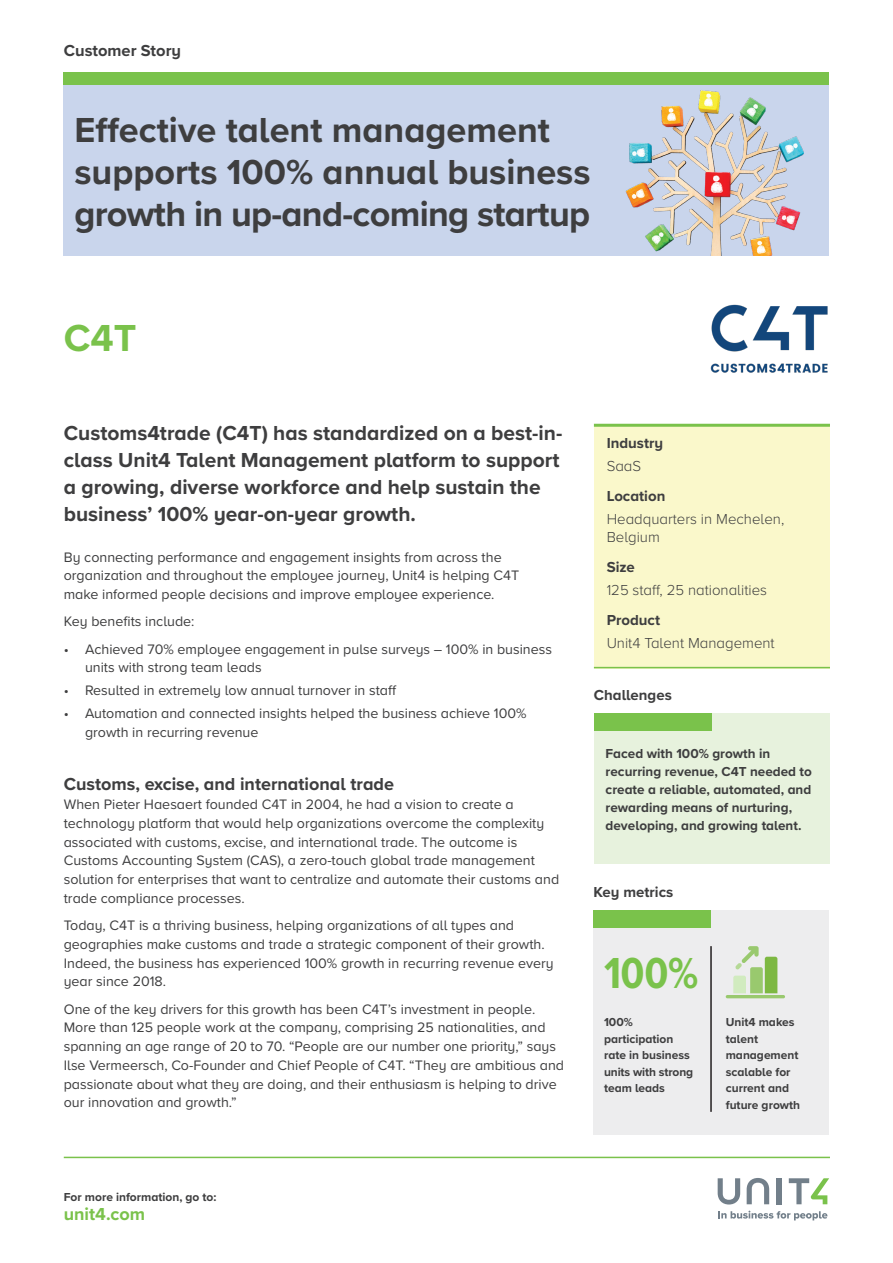
<style>
.page{position:relative;width:893px;height:1263px;background:#fff}
.page>*{position:absolute;margin:0;border:0;box-sizing:border-box;transform-origin:0 0}
.t1{font:700 45px "Proxima Nova Cond";color:#7ac24b}
.Company_name{font:700 39px "Proxima Nova A";color:#7ac24b}
.Main_title{font:700 36px/42px "Proxima Nova A";color:#3e3e3f}
.TXT_introduction{font:700 21px/27px "Proxima Nova A";color:#3e3e3f}
.Subtitle_2{font:700 18px "Proxima Nova A";color:#3e3e3f}
.t2{font:700 18px "Proxima Nova A";color:#7ac24b}
.t3{font:700 16.5px "Proxima Nova A";color:#3e3e3f}
.t4{font:300 15px/18px "Proxima Nova A";color:#3e3e3f}
.t5{font:700 15px "Proxima Nova A";color:#3e3e3f}
.Body_copy{font:14.25px/18.8px "Proxima Nova A";color:#3e3e3f}
.Tabbed_body_copy{font:14.25px/18.8px "Proxima Nova A";color:#3e3e3f}
.Caption_text_Stats{font:700 13.5px/18px "Proxima Nova A";color:#3e3e3f}
.t6{font:700 12px/16.5px "Proxima Nova A";color:#3e3e3f}
</style>
<div class="page">
<div style="left:64px;top:72px;width:765px;height:13px;background:#7ac24b"></div>
<hr style="left:64px;top:1157px;width:766px;height:1px;background:#7ac24b">
<svg style="left:718px;top:1211px;width:109px;height:9px"></svg>
<svg style="left:718px;top:1178px;width:22px;height:26px"></svg>
<svg style="left:747px;top:1178px;width:22px;height:26px"></svg>
<div style="left:777px;top:1178px;width:5px;height:26px;background:#727f8a"></div>
<svg style="left:789px;top:1178px;width:40px;height:26px"></svg>
<div style="left:64px;top:85px;width:765px;height:170px;background:#c9d5ec"></div>
<div style="left:593px;top:910px;width:236px;height:225px;background:#ededee"></div>
<div style="left:593px;top:910px;width:118px;height:17px;background:#7ac24b"></div>
<hr style="left:710px;top:946px;width:2px;height:166px;background:#231f20">
<div style="left:594px;top:424px;width:235px;height:244px;background:#faf8cb"></div>
<hr style="left:594px;top:424px;width:236px;height:3px;background:#7ac24b">
<hr style="left:594px;top:667px;width:236px;height:1px;background:#7ac24b">
<div style="left:594px;top:713px;width:235px;height:150px;background:#e7f2dd"></div>
<div style="left:594px;top:713px;width:117px;height:17px;background:#7ac24b"></div>
<img style="left:710px;top:304px;width:118px;height:69px">
<img style="left:625px;top:90px;width:179px;height:165px">
<svg style="left:733px;top:946px;width:44px;height:47px"></svg>
<hr style="left:726px;top:995px;width:59px;height:3px;background:#99c96e;border-radius:2px">
<p class="t3" style="left:64px;top:38px;width:119px">Customer Story</p>
<p class="Main_title" style="left:74px;top:108px;width:518px">Effective talent management supports 100% annual business growth in up-and-coming startup</p>
<p class="Company_name" style="left:64px;top:309px;width:74px">C4T</p>
<p class="TXT_introduction" style="left:64px;top:419px;width:500px">Customs4trade (C4T) has standardized on a best-in&shy;class Unit4 Talent Management platform to support a growing, diverse workforce and help sustain the business’ 100% year-on-year growth.</p>
<p class="Body_copy" style="left:64px;top:547px;width:457px">By connecting performance and engagement insights from across the organization and throughout the employee journey, Unit4 is helping C4T make informed people decisions and improve employee experience.</p>
<p class="Body_copy" style="left:64px;top:612px;width:132px">Key benefits include:</p>
<p class="Tabbed_body_copy" style="left:85px;top:639px;width:469px;text-indent:-21px">• Achieved 70% employee engagement in pulse surveys – 100% in business units with strong team leads</p>
<p class="Tabbed_body_copy" style="left:64px;top:681px;width:334px">• Resulted in extremely low annual turnover in staff</p>
<p class="Tabbed_body_copy" style="left:85px;top:704px;width:443px;text-indent:-21px">• Automation and connected insights helped the business achieve 100% growth in recurring revenue</p>
<p class="Subtitle_2" style="left:64px;top:771px;width:332px">Customs, excise, and international trade</p>
<p class="Body_copy" style="left:64px;top:794px;width:497px">When Pieter Haesaert founded C4T in 2004, he had a vision to create a technology platform that would help organizations overcome the complexity associated with customs, excise, and international trade. The outcome is Customs Accounting System (CAS), a zero-touch global trade management solution for enterprises that want to centralize and automate their customs and trade compliance processes.</p>
<p class="Body_copy" style="left:64px;top:915px;width:491px">Today, C4T is a thriving business, helping organizations of all types and geographies make customs and trade a strategic component of their growth.<br>Indeed, the business has experienced 100% growth in recurring revenue every year since 2018.</p>
<p class="Body_copy" style="left:64px;top:999px;width:502px">One of the key drivers for this growth has been C4T’s investment in people.<br>More than 125 people work at the company, comprising 25 nationalities, and spanning an age range of 20 to 70. “People are our number one priority,” says Ilse Vermeersch, Co-Founder and Chief People of C4T. “They are ambitious and passionate about what they are doing, and their enthusiasm is helping to drive our innovation and growth.”</p>
<p class="t5" style="left:607px;top:432px;width:58px">Industry</p>
<p class="t4" style="left:607px;top:456px;width:36px">SaaS</p>
<p class="t5" style="left:607px;top:485px;width:60px">Location</p>
<p class="t4" style="left:607px;top:509px;width:179px">Headquarters in Mechelen,<br>Belgium</p>
<p class="t5" style="left:607px;top:556px;width:30px">Size</p>
<p class="t4" style="left:607px;top:580px;width:162px">125 staff, 25 nationalities</p>
<p class="t5" style="left:607px;top:609px;width:55px">Product</p>
<p class="t4" style="left:607px;top:633px;width:170px">Unit4 Talent Management</p>
<p class="t5" style="left:594px;top:684px;width:79px">Challenges</p>
<p class="Caption_text_Stats" style="left:606px;top:745px;width:208px">Faced with 100% growth in recurring revenue, C4T needed to create a reliable, automated, and rewarding means of nurturing, developing, and growing talent.</p>
<p class="t5" style="left:593px;top:881px;width:81px">Key metrics</p>
<p class="t1" style="left:604px;top:948px;width:96px">100%</p>
<p class="t6" style="left:604px;top:1013px;width:91px">100% participation rate in business units with strong team leads</p>
<p class="t6" style="left:726px;top:1013px;width:76px">Unit4 makes talent management scalable for current and future growth</p>
<p class="t6" style="left:64px;top:1188px;width:154px">For more information, go to:</p>
<p class="t2" style="left:64px;top:1201px;width:83px">unit4.com</p>
</div>
